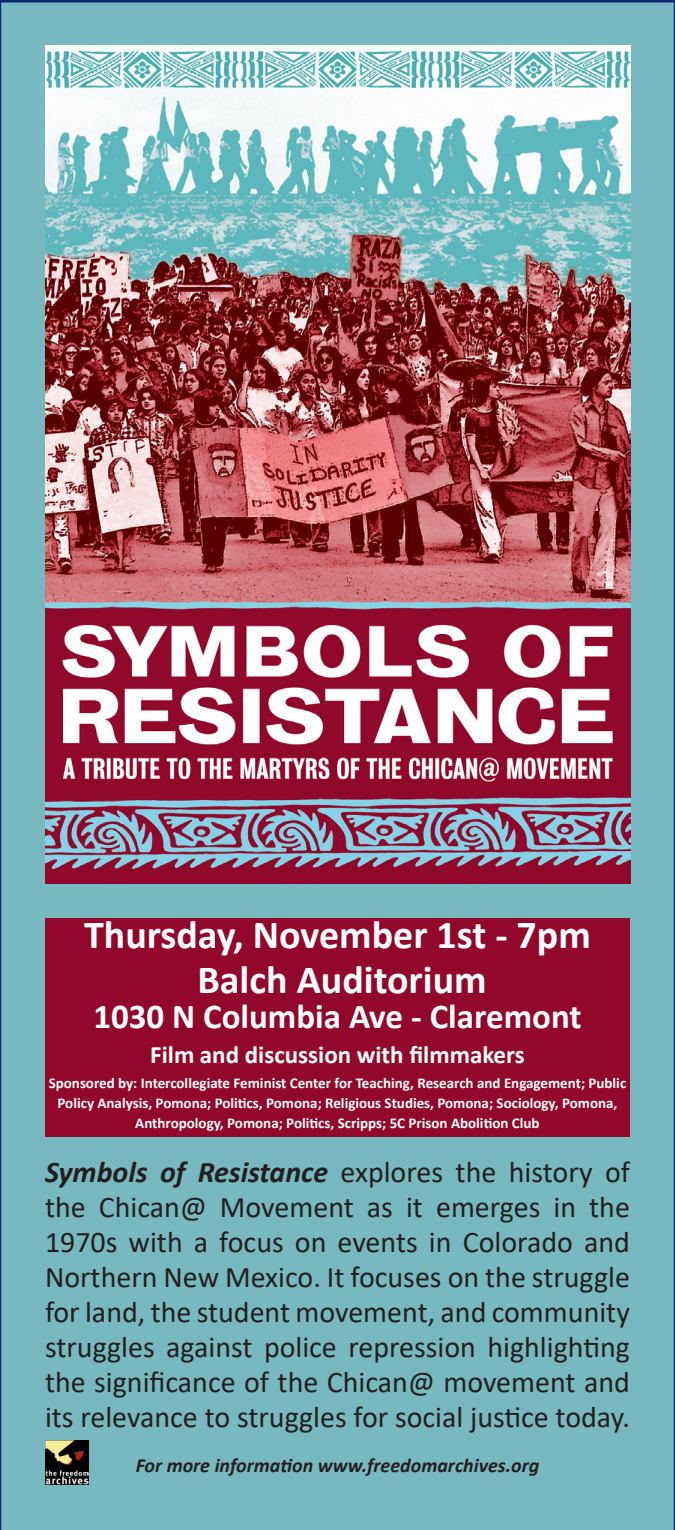
<style>
.page{position:relative;width:675px;height:1530px;background:#78b8c1}
.page>*{position:absolute;margin:0;border:0;box-sizing:border-box;transform-origin:0 0}
.t1{font:700 40px/45px "Calibri";color:#fff;text-align:center}
.t2{font:700 35px "Calibri";color:#fff}
.t3{font:30px/35px "Calibri";color:#231f20;text-align:justify}
.t4{font:700 25px "Calibri";color:#fff}
.t5{font:italic 700 20px "Calibri";color:#231f20}
.t6{font:700 15px/20px "Calibri";color:#fff;text-align:center}
.s1{font-weight:700;font-style:italic}
</style>
<div class="page">
<img style="left:45px;top:45px;width:585px;height:839px">
<div style="left:45px;top:1159px;width:585px;height:321px;background:#78b8c1"></div>
<div style="left:45px;top:918px;width:585px;height:218px;background:#92082c"></div>
<img style="left:45px;top:1440px;width:44px;height:45px">
<p class="t1" style="left:84px;top:912px;width:508px">Thursday, November 1st - 7pm<br>Balch Auditorium</p>
<p class="t2" style="left:93px;top:992px;width:490px">1030 N Columbia Ave - Claremont</p>
<p class="t4" style="left:150px;top:1037px;width:376px">Film and discussion with filmmakers</p>
<p class="t6" style="left:49px;top:1073px;width:579px">Sponsored by: Intercollegiate Feminist Center for Teaching, Research and Engagement; Public<br>Policy Analysis, Pomona; Politics, Pomona; Religious Studies, Pomona; Sociology, Pomona,<br>Anthropology, Pomona; Politics, Scripps; 5C Prison Abolition Club</p>
<p class="t3" style="left:45px;top:1154px;width:587px"><span class="s1">Symbols of Resistance</span> explores the history of the Chican@ Movement as it emerges in the 1970s with a focus on events in Colorado and Northern New Mexico. It focuses on the struggle for land, the student movement, and community struggles against police repression highlighting the significance of the Chican@ movement and its relevance to struggles for social justice today.</p>
<p class="t5" style="left:136px;top:1451px;width:405px">For more information www.freedomarchives.org</p>
</div>
